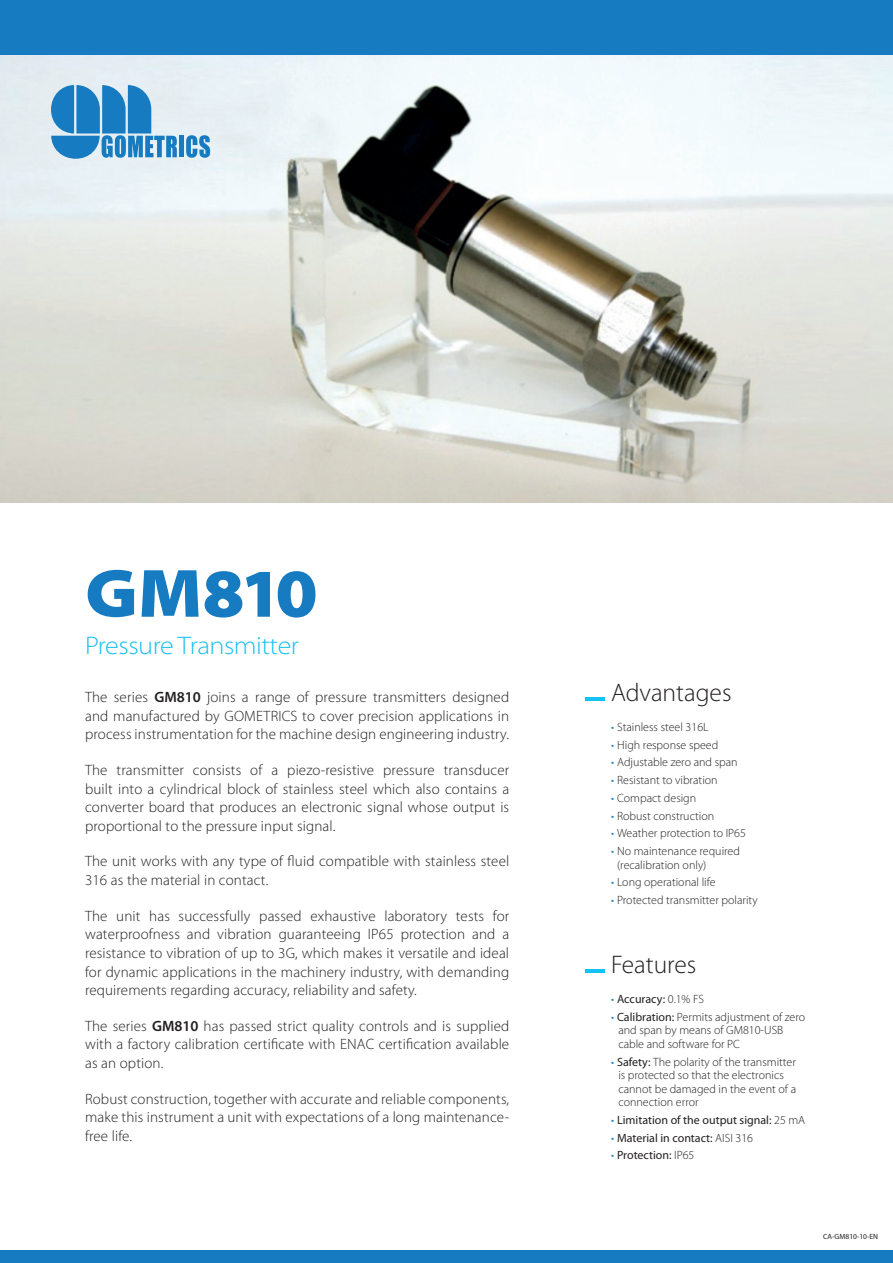
<style>
.page{position:relative;width:893px;height:1263px;background:#fff}
.page>*{position:absolute;margin:0;border:0;box-sizing:border-box;transform-origin:0 0}
.t1{font:900 semi-expanded 68.85px "Myriad Pro";letter-spacing:-.035em;color:#177bc1}
.t2{font:300 semi-expanded 25.5px "Myriad Pro";letter-spacing:-.02em;color:#15c0f2}
.t3{font:300 25.5px "Myriad Pro";color:#231f20}
.t4{font:300 15px/18.6px "Myriad Pro";letter-spacing:.01em;color:#231f20;text-align:justify}
.t5{font:300 12px/13.5px "Myriad Pro";color:#231f20}
.t6{font:12px "Myriad Pro";color:#231f20}
.t7{font:7.5px "Myriad Pro";color:#231f20}
.s1{font-weight:600}
.s2{color:#177bc1}
.s3{font-weight:300;color:#177bc1}
.s4{font-weight:300}
.s5{font-weight:400}
</style>
<div class="page">
<img style="left:0;top:54px;width:893px;height:448px">
<hr style="left:585px;top:697px;width:19px;height:3px;background:#15c0f2">
<hr style="left:585px;top:969px;width:19px;height:4px;background:#15c0f2">
<div style="left:0;top:0;width:893px;height:54px;background:#177bc1"></div>
<div style="left:0;top:1250px;width:893px;height:13px;background:#177bc1"></div>
<div style="left:179px;top:136px;width:5px;height:21px;background:#177bc1"></div>
<svg style="left:186px;top:135px;width:24px;height:23px"></svg>
<svg style="left:51px;top:85px;width:126px;height:74px;background:#62a4d2"></svg>
<h1 class="t1" style="left:85px;top:554px;width:234px">GM810</h1>
<h2 class="t2" style="left:85px;top:631px;width:215px">Pressure Transmitter</h2>
<p class="t4" style="left:85px;top:688px;width:426px">The series <span class="s1">GM810</span> joins a range of pressure transmitters designed and manufactured by GOMETRICS to cover precision applications in process instrumentation for the machine design engineering industry.</p>
<p class="t4" style="left:85px;top:761px;width:426px">The transmitter consists of a piezo-resistive pressure transducer built into a cylindrical block of stainless steel which also contains a converter board that produces an electronic signal whose output is proportional to the pressure input signal.</p>
<p class="t4" style="left:85px;top:852px;width:426px">The unit works with any type of fluid compatible with stainless steel<br>316 as the material in contact.</p>
<p class="t4" style="left:85px;top:907px;width:426px">The unit has successfully passed exhaustive laboratory tests for waterproofness and vibration guaranteeing IP65 protection and a resistance to vibration of up to 3G, which makes it versatile and ideal for dynamic applications in the machinery industry, with demanding requirements regarding accuracy, reliability and safety.</p>
<p class="t4" style="left:85px;top:1017px;width:426px">The series <span class="s1">GM810</span> has passed strict quality controls and is supplied with a factory calibration certificate with ENAC certification available as an option.</p>
<p class="t4" style="left:85px;top:1089px;width:426px">Robust construction, together with accurate and reliable components, make this instrument a unit with expectations of a long maintenance&shy;free life.</p>
<h2 class="t3" style="left:611px;top:678px;width:122px">Advantages</h2>
<p class="t5" style="left:611px;top:720px;width:99px"><span class="s2">•</span> Stainless steel 316L</p>
<p class="t5" style="left:611px;top:738px;width:109px"><span class="s2">•</span> High response speed</p>
<p class="t5" style="left:611px;top:756px;width:128px"><span class="s2">•</span> Adjustable zero and span</p>
<p class="t5" style="left:611px;top:773px;width:108px"><span class="s2">•</span> Resistant to vibration</p>
<p class="t5" style="left:611px;top:791px;width:87px"><span class="s2">•</span> Compact design</p>
<p class="t5" style="left:611px;top:809px;width:105px"><span class="s2">•</span> Robust construction</p>
<p class="t5" style="left:611px;top:827px;width:136px"><span class="s2">•</span> Weather protection to IP65</p>
<p class="t5" style="left:617px;top:844px;width:124px;text-indent:-6px"><span class="s2">•</span> No maintenance required (recalibration only)</p>
<p class="t5" style="left:611px;top:876px;width:106px"><span class="s2">•</span> Long operational life</p>
<p class="t5" style="left:611px;top:893px;width:148px"><span class="s2">•</span> Protected transmitter polarity</p>
<h2 class="t3" style="left:611px;top:950px;width:87px">Features</h2>
<p class="t6" style="left:611px;top:992px;width:95px"><span class="s3">•</span> Accuracy: <span class="s4">0.1% FS</span></p>
<p class="t5" style="left:618px;top:1010px;width:188px;text-indent:-7px"><span class="s2">•</span> <span class="s5">Calibration:</span> Permits adjustment of zero and span by means of GM810-USB cable and software for PC</p>
<p class="t5" style="left:618px;top:1055px;width:179px;text-indent:-7px"><span class="s2">•</span> <span class="s5">Safety:</span> The polarity of the transmitter is protected so that the electronics cannot be damaged in the event of a connection error</p>
<p class="t6" style="left:611px;top:1113px;width:196px"><span class="s3">•</span> Limitation of the output signal: <span class="s4">25 mA</span></p>
<p class="t6" style="left:611px;top:1131px;width:143px"><span class="s3">•</span> Material in contact: <span class="s4">AISI 316</span></p>
<p class="t6" style="left:611px;top:1149px;width:85px"><span class="s3">•</span> Protection: <span class="s4">IP65</span></p>
<p class="t7" style="left:823px;top:1232px;width:56px">CA-GM810-10-EN</p>
</div>
